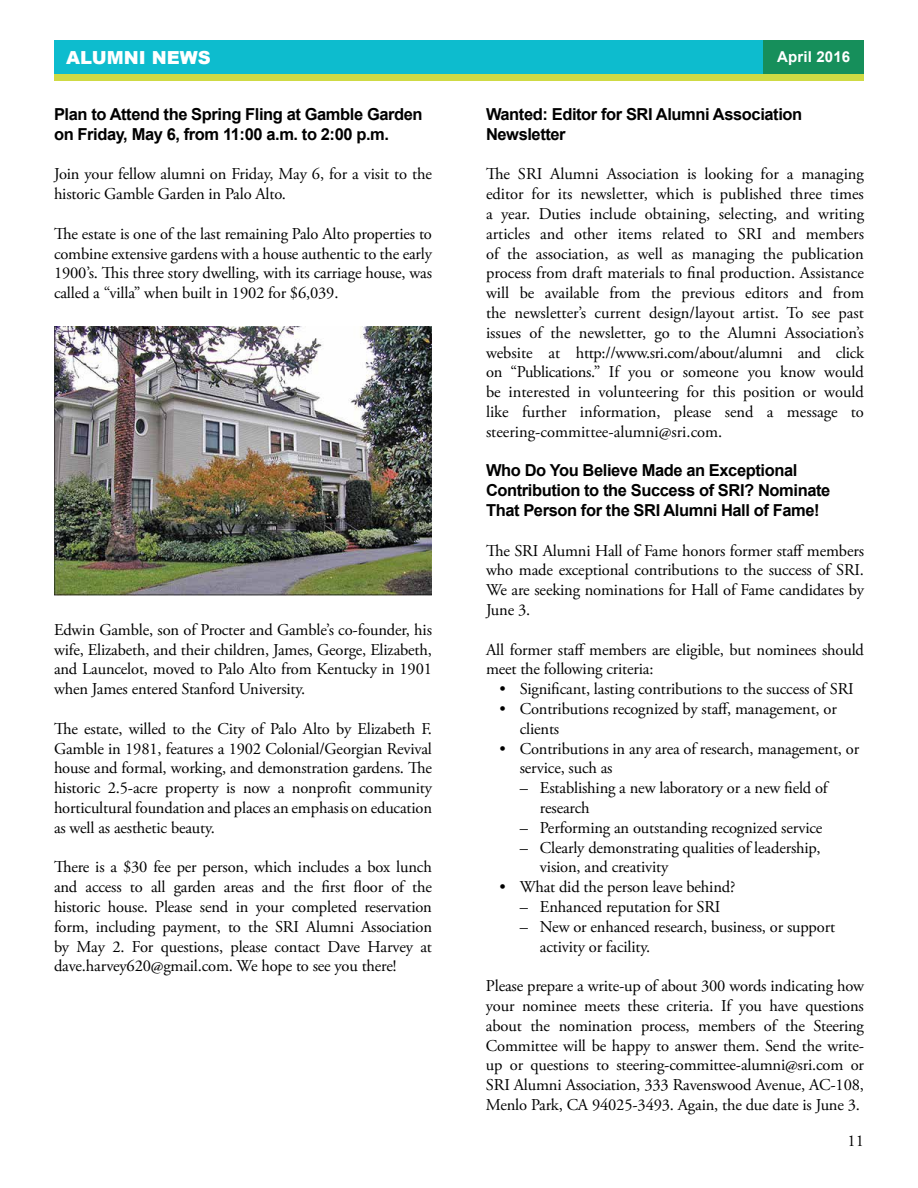
<style>
.page{position:relative;width:918px;height:1188px;background:#fff}
.page>*{position:absolute;margin:0;border:0;box-sizing:border-box;transform-origin:0 0}
.t1{font:900 18px "Arial";color:#fff}
.t2{font:16.5px/19.8px "Adobe Garamond Pro";letter-spacing:-.01em;color:#000}
.t3{font:700 16.5px/19.8px "Arial";letter-spacing:-.025em;color:#000}
.t4{font:700 15px "Arial";letter-spacing:.01em;color:#fff}
</style>
<div class="page">
<div style="left:54px;top:68px;width:810px;height:13px;background:#cfda44"></div>
<div style="left:54px;top:40px;width:810px;height:34px;background:#0dbcce"></div>
<div style="left:764px;top:40px;width:100px;height:34px;background:#168f5b"></div>
<img style="left:54px;top:327px;width:378px;height:269px">
<p class="t1" style="left:66px;top:45px;width:146px">ALUMNI NEWS</p>
<p class="t4" style="left:777px;top:47px;width:75px">April 2016</p>
<p class="t3" style="left:54px;top:105px;width:370px">Plan to Attend the Spring Fling at Gamble Garden on Friday, May 6, from 11:00 a.m. to 2:00 p.m.</p>
<p class="t2" style="left:54px;top:165px;width:380px">Join your fellow alumni on Friday, May 6, for a visit to the historic Gamble Garden in Palo Alto.</p>
<p class="t2" style="left:54px;top:224px;width:380px;text-align:justify">The estate is one of the last remaining Palo Alto properties to combine extensive gardens with a house authentic to the early 1900’s. This three story dwelling, with its carriage house, was called a “villa” when built in 1902 for $6,039.</p>
<p class="t2" style="left:54px;top:620px;width:380px;text-align:justify">Edwin Gamble, son of Procter and Gamble’s co-founder, his wife, Elizabeth, and their children, James, George, Elizabeth, and Launcelot, moved to Palo Alto from Kentucky in 1901 when James entered Stanford University.</p>
<p class="t2" style="left:54px;top:719px;width:380px;text-align:justify">The estate, willed to the City of Palo Alto by Elizabeth F.<br>Gamble in 1981, features a 1902 Colonial/Georgian Revival house and formal, working, and demonstration gardens. The historic 2.5-acre property is now a nonprofit community horticultural foundation and places an emphasis on education as well as aesthetic beauty.</p>
<p class="t2" style="left:54px;top:858px;width:380px;text-align:justify">There is a $30 fee per person, which includes a box lunch and access to all garden areas and the first floor of the historic house. Please send in your completed reservation form, including payment, to the SRI Alumni Association by May 2. For questions, please contact Dave Harvey at dave.harvey620@gmail.com. We hope to see you there!</p>
<p class="t3" style="left:486px;top:105px;width:318px">Wanted: Editor for SRI Alumni Association<br>Newsletter</p>
<p class="t2" style="left:486px;top:165px;width:380px;text-align:justify">The SRI Alumni Association is looking for a managing editor for its newsletter, which is published three times a year. Duties include obtaining, selecting, and writing articles and other items related to SRI and members of the association, as well as managing the publication process from draft materials to final production. Assistance will be available from the previous editors and from the newsletter’s current design/layout artist. To see past issues of the newsletter, go to the Alumni Association’s website at http://www.sri.com/about/alumni and click on “Publications.” If you or someone you know would be interested in volunteering for this position or would like further information, please send a message to steering-committee-alumni@sri.com.</p>
<p class="t3" style="left:486px;top:461px;width:346px">Who Do You Believe Made an Exceptional<br>Contribution to the Success of SRI? Nominate<br>That Person for the SRI Alumni Hall of Fame!</p>
<p class="t2" style="left:486px;top:541px;width:380px;text-align:justify">The SRI Alumni Hall of Fame honors former staff members who made exceptional contributions to the success of SRI.<br>We are seeking nominations for Hall of Fame candidates by June 3.</p>
<p class="t2" style="left:486px;top:640px;width:380px">All former staff members are eligible, but nominees should meet the following criteria:</p>
<p class="t2" style="left:500px;top:680px;width:356px">• Significant, lasting contributions to the success of SRI</p>
<p class="t2" style="left:520px;top:699px;width:319px;text-indent:-20px">• Contributions recognized by staff, management, or clients</p>
<p class="t2" style="left:520px;top:739px;width:341px;text-indent:-20px">• Contributions in any area of research, management, or service, such as</p>
<p class="t2" style="left:540px;top:779px;width:289px;text-indent:-20px">– Establishing a new laboratory or a new field of research</p>
<p class="t2" style="left:520px;top:818px;width:304px">– Performing an outstanding recognized service</p>
<p class="t2" style="left:540px;top:838px;width:282px;text-indent:-20px">– Clearly demonstrating qualities of leadership, vision, and creativity</p>
<p class="t2" style="left:499px;top:878px;width:237px">• What did the person leave behind?</p>
<p class="t2" style="left:520px;top:897px;width:202px">– Enhanced reputation for SRI</p>
<p class="t2" style="left:540px;top:917px;width:297px;text-indent:-20px">– New or enhanced research, business, or support activity or facility.</p>
<p class="t2" style="left:486px;top:977px;width:380px;text-align:justify">Please prepare a write-up of about 300 words indicating how your nominee meets these criteria. If you have questions about the nomination process, members of the Steering Committee will be happy to answer them. Send the write&shy;up or questions to steering-committee-alumni@sri.com or SRI Alumni Association, 333 Ravenswood Avenue, AC-108, Menlo Park, CA 94025-3493. Again, the due date is June 3.</p>
<p class="t2" style="left:847px;top:1131px;width:18px">11</p>
</div>
